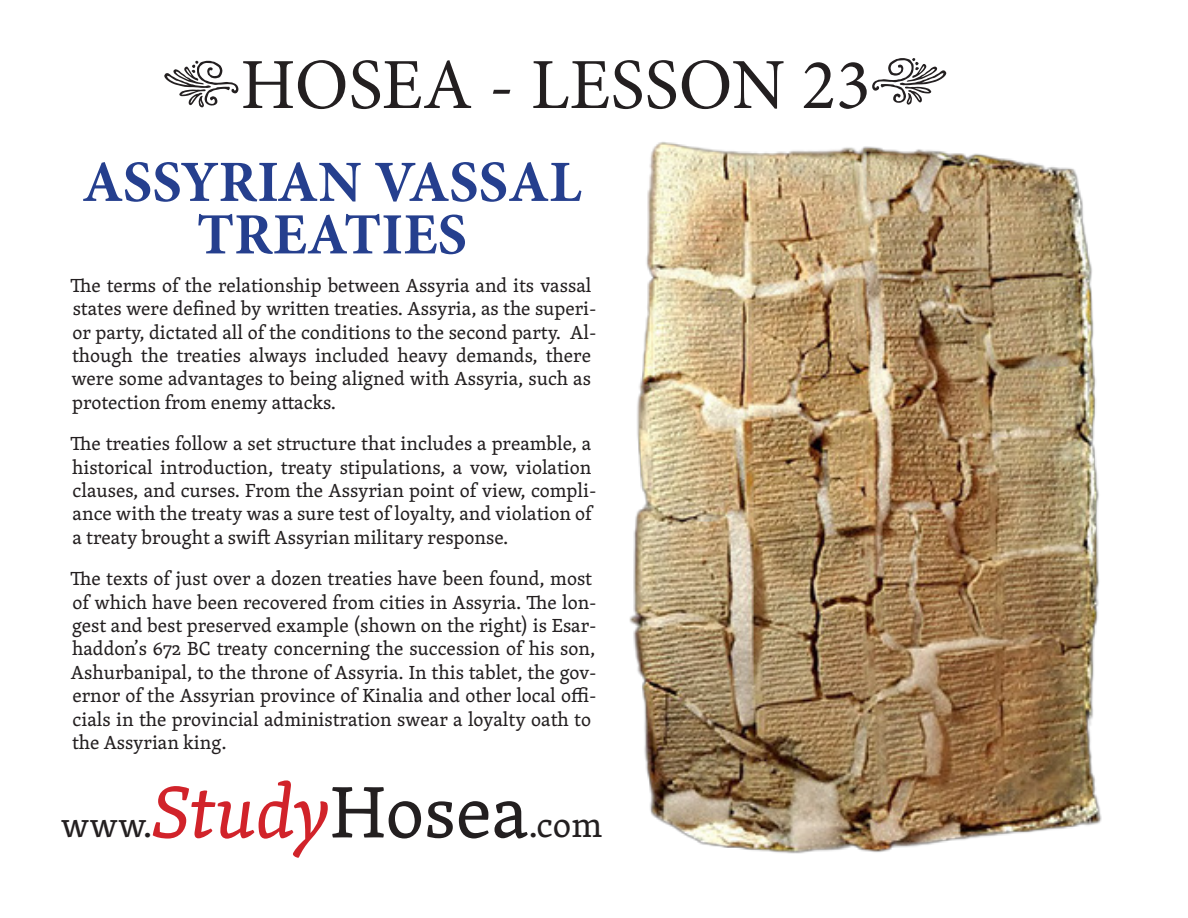
<style>
.page{position:relative;width:1188px;height:918px;background:#fff}
.page>*{position:absolute;margin:0;border:0;box-sizing:border-box;transform-origin:0 0}
.t1{font:72px "Minion Pro";color:#231f20}
.t2{font:700 58.5px/52.5px "Minion Pro";color:#253f8e;text-align:center}
.t3{font:36px "Skolar";color:#231f20}
.t4{font:19.5px/23.4px "Skolar";color:#231f20}
.s1{font-style:italic;font-size:75px;color:#d1232a}
.s2{font-size:75px}
</style>
<div class="page">
<img style="left:629px;top:142px;width:473px;height:712px">
<p class="t1" style="left:240px;top:37px;width:632px">HOSEA - LESSON 23</p>
<p class="t2" style="left:82px;top:155px;width:501px">ASSYRIAN VASSAL<br>TREATIES</p>
<p class="t4" style="left:70px;top:273px;width:528px">The terms of the relationship between Assyria and its vassal states were defined by written treaties. Assyria, as the superi&shy;or party, dictated all of the conditions to the second party. Al&shy;though the treaties always included heavy demands, there were some advantages to being aligned with Assyria, such as protection from enemy attacks.</p>
<p class="t4" style="left:70px;top:431px;width:528px">The treaties follow a set structure that includes a preamble, a historical introduction, treaty stipulations, a vow, violation clauses, and curses. From the Assyrian point of view, compli&shy;ance with the treaty was a sure test of loyalty, and violation of a treaty brought a swift Assyrian military response.</p>
<p class="t4" style="left:70px;top:566px;width:528px">The texts of just over a dozen treaties have been found, most of which have been recovered from cities in Assyria. The lon&shy;gest and best preserved example (shown on the right) is Esar&shy;haddon’s 672 BC treaty concerning the succession of his son, Ashurbanipal, to the throne of Assyria. In this tablet, the gov&shy;ernor of the Assyrian province of Kinalia and other local offi&shy;cials in the provincial administration swear a loyalty oath to the Assyrian king.</p>
<p class="t3" style="left:61px;top:799px;width:543px">www.<span class="s1">Study</span><span class="s2">Hosea</span>.com</p>
</div>
